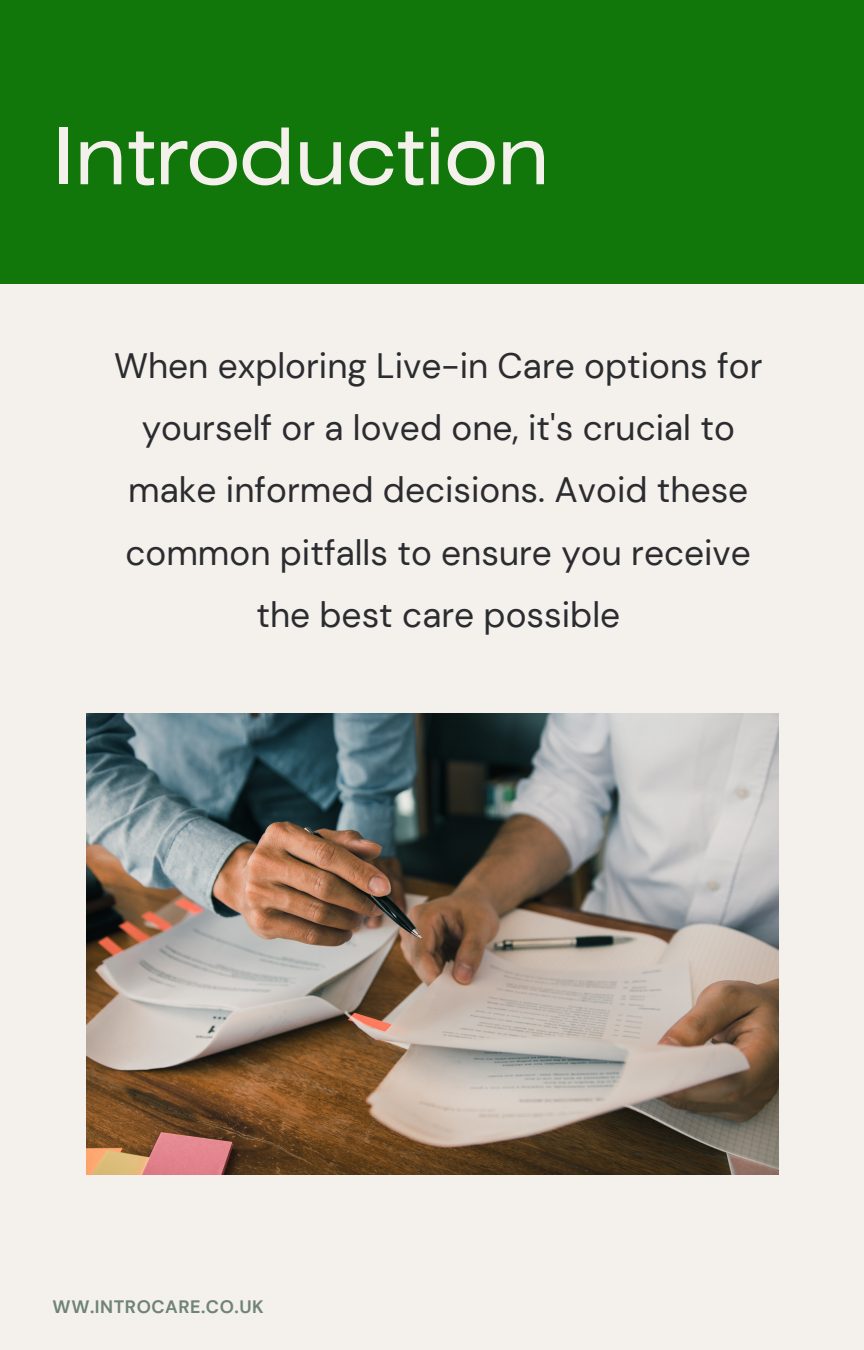
<style>
.page{position:relative;width:864px;height:1350px;background:#f4f0eb}
.page>*{position:absolute;margin:0;border:0;box-sizing:border-box;transform-origin:0 0}
.t1{font:78.08px "Helios Ext";color:#f4f0eb}
.t2{font:35.32px/62.6px "DM Sans";color:#2b2c30;text-align:center}
.t3{font:700 18px "DM Sans";letter-spacing:.03em;color:#6f8377}
</style>
<div class="page">
<div style="left:0;top:0;width:864px;height:284px;background:#11770a"></div>
<img style="left:86px;top:714px;width:692px;height:460px">
<p class="t1" style="left:53px;top:128px;width:498px">Introduction</p>
<p class="t2" style="left:114px;top:334px;width:650px">When exploring Live-in Care options for yourself or a loved one, it's crucial to make informed decisions. Avoid these common pitfalls to ensure you receive the best care possible</p>
<p class="t3" style="left:53px;top:1295px;width:213px">WW.INTROCARE.CO.UK</p>
</div>
